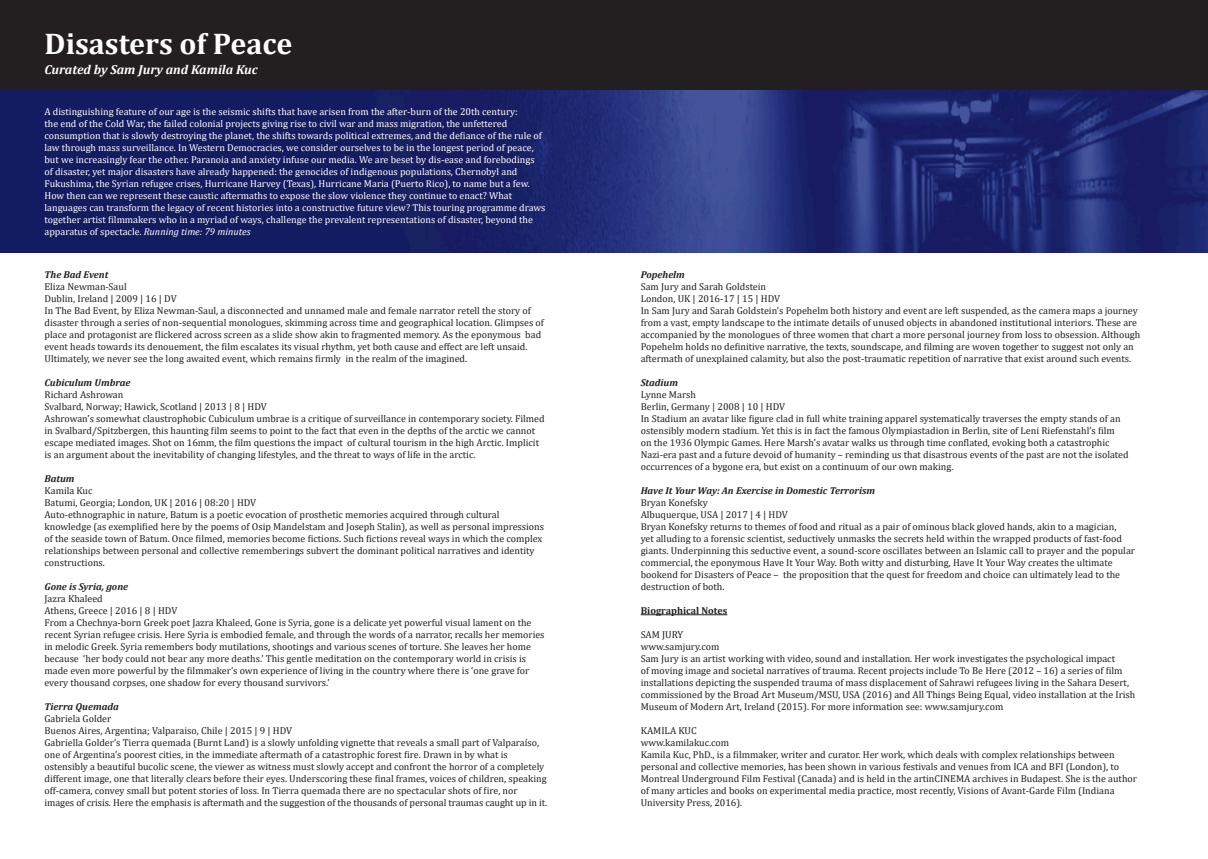
<style>
.page{position:relative;width:1208px;height:859px;background:#fff}
.page>*{position:absolute;margin:0;border:0;box-sizing:border-box;transform-origin:0 0}
.t1{font:700 30px "Cambria";color:#fff}
.t2{font:italic 700 13px "Cambria";color:#fff}
.t3{font:10px/12px "Cambria";color:#231f20}
.t4{font:10px/12px "Cambria";color:#fff}
.t5{font:italic 700 10px "Cambria";color:#231f20}
.t6{font:700 10px "Cambria";color:#231f20}
.s1{font-style:italic}
</style>
<div class="page">
<img style="left:0;top:90px;width:1208px;height:163px">
<div style="left:0;top:0;width:1208px;height:90px;background:#231f20"></div>
<hr style="left:640px;top:614px;width:87px;height:1px;background:#231f20">
<p class="t1" style="left:45px;top:22px;width:249px">Disasters of Peace</p>
<p class="t2" style="left:45px;top:60px;width:215px">Curated by Sam Jury and Kamila Kuc</p>
<p class="t4" style="left:45px;top:106px;width:502px">A distinguishing feature of our age is the seismic shifts that have arisen from the after-burn of the 20th century:<br>the end of the Cold War, the failed colonial projects giving rise to civil war and mass migration, the unfettered consumption that is slowly destroying the planet, the shifts towards political extremes, and the defiance of the rule of law through mass surveillance. In Western Democracies, we consider ourselves to be in the longest period of peace, but we increasingly fear the other. Paranoia and anxiety infuse our media. We are beset by dis-ease and forebodings of disaster, yet major disasters have already happened: the genocides of indigenous populations, Chernobyl and Fukushima, the Syrian refugee crises, Hurricane Harvey (Texas), Hurricane Maria (Puerto Rico), to name but a few.<br>How then can we represent these caustic aftermaths to expose the slow violence they continue to enact? What languages can transform the legacy of recent histories into a constructive future view? This touring programme draws together artist filmmakers who in a myriad of ways, challenge the prevalent representations of disaster, beyond the apparatus of spectacle. <span class="s1">Running time: 79 minutes</span></p>
<p class="t5" style="left:45px;top:268px;width:65px">The Bad Event</p>
<p class="t3" style="left:45px;top:281px;width:84px">Eliza Newman-Saul</p>
<p class="t3" style="left:45px;top:293px;width:134px">Dublin, Ireland | 2009 | 16 | DV</p>
<p class="t3" style="left:45px;top:305px;width:501px">In The Bad Event, by Eliza Newman-Saul, a disconnected and unnamed male and female narrator retell the story of disaster through a series of non-sequential monologues, skimming across time and geographical location. Glimpses of place and protagonist are flickered across screen as a slide show akin to fragmented memory. As the eponymous bad event heads towards its denouement, the film escalates its visual rhythm, yet both cause and effect are left unsaid.<br>Ultimately, we never see the long awaited event, which remains firmly in the realm of the imagined.</p>
<p class="t5" style="left:45px;top:376px;width:88px">Cubiculum Umbrae</p>
<p class="t3" style="left:45px;top:389px;width:80px">Richard Ashrowan</p>
<p class="t3" style="left:45px;top:401px;width:224px">Svalbard, Norway; Hawick, Scotland | 2013 | 8 | HDV</p>
<p class="t3" style="left:45px;top:413px;width:502px">Ashrowan’s somewhat claustrophobic Cubiculum umbrae is a critique of surveillance in contemporary society. Filmed in Svalbard/Spitzbergen, this haunting film seems to point to the fact that even in the depths of the arctic we cannot escape mediated images. Shot on 16mm, the film questions the impact of cultural tourism in the high Arctic. Implicit is an argument about the inevitability of changing lifestyles, and the threat to ways of life in the arctic.</p>
<p class="t5" style="left:45px;top:472px;width:32px">Batum</p>
<p class="t3" style="left:45px;top:485px;width:50px">Kamila Kuc</p>
<p class="t3" style="left:45px;top:497px;width:213px">Batumi, Georgia; London, UK | 2016 | 08:20 | HDV</p>
<p class="t3" style="left:45px;top:509px;width:501px">Auto-ethnographic in nature, Batum is a poetic evocation of prosthetic memories acquired through cultural knowledge (as exemplified here by the poems of Osip Mandelstam and Joseph Stalin), as well as personal impressions of the seaside town of Batum. Once filmed, memories become fictions. Such fictions reveal ways in which the complex relationships between personal and collective rememberings subvert the dominant political narratives and identity constructions.</p>
<p class="t5" style="left:45px;top:580px;width:85px">Gone is Syria, gone</p>
<p class="t3" style="left:45px;top:593px;width:60px">Jazra Khaleed</p>
<p class="t3" style="left:45px;top:605px;width:134px">Athens, Greece | 2016 | 8 | HDV</p>
<p class="t3" style="left:45px;top:617px;width:501px">From a Chechnya-born Greek poet Jazra Khaleed, Gone is Syria, gone is a delicate yet powerful visual lament on the recent Syrian refugee crisis. Here Syria is embodied female, and through the words of a narrator, recalls her memories in melodic Greek. Syria remembers body mutilations, shootings and various scenes of torture. She leaves her home because ‘her body could not bear any more deaths.’ This gentle meditation on the contemporary world in crisis is made even more powerful by the filmmaker’s own experience of living in the country where there is ‘one grave for every thousand corpses, one shadow for every thousand survivors.’</p>
<p class="t5" style="left:45px;top:700px;width:76px">Tierra Quemada</p>
<p class="t3" style="left:45px;top:713px;width:68px">Gabriela Golder</p>
<p class="t3" style="left:45px;top:725px;width:249px">Buenos Aires, Argentina; Valparaiso, Chile | 2015 | 9 | HDV</p>
<p class="t3" style="left:45px;top:737px;width:504px">Gabriella Golder’s Tierra quemada (Burnt Land) is a slowly unfolding vignette that reveals a small part of Valparaíso, one of Argentina’s poorest cities, in the immediate aftermath of a catastrophic forest fire. Drawn in by what is ostensibly a beautiful bucolic scene, the viewer as witness must slowly accept and confront the horror of a completely different image, one that literally clears before their eyes. Underscoring these final frames, voices of children, speaking off-camera, convey small but potent stories of loss. In Tierra quemada there are no spectacular shots of fire, nor images of crisis. Here the emphasis is aftermath and the suggestion of the thousands of personal traumas caught up in it.</p>
<p class="t5" style="left:640px;top:268px;width:46px">Popehelm</p>
<p class="t3" style="left:640px;top:281px;width:127px">Sam Jury and Sarah Goldstein</p>
<p class="t3" style="left:640px;top:293px;width:141px">London, UK | 2016-17 | 15 | HDV</p>
<p class="t3" style="left:640px;top:305px;width:501px">In Sam Jury and Sarah Goldstein’s Popehelm both history and event are left suspended, as the camera maps a journey from a vast, empty landscape to the intimate details of unused objects in abandoned institutional interiors. These are accompanied by the monologues of three women that chart a more personal journey from loss to obsession. Although Popehelm holds no definitive narrative, the texts, soundscape, and filming are woven together to suggest not only an aftermath of unexplained calamity, but also the post-traumatic repetition of narrative that exist around such events.</p>
<p class="t5" style="left:640px;top:376px;width:39px">Stadium</p>
<p class="t3" style="left:640px;top:389px;width:57px">Lynne Marsh</p>
<p class="t3" style="left:640px;top:401px;width:146px">Berlin, Germany | 2008 | 10 | HDV</p>
<p class="t3" style="left:640px;top:413px;width:489px">In Stadium an avatar like figure clad in full white training apparel systematically traverses the empty stands of an ostensibly modern stadium. Yet this is in fact the famous Olympiastadion in Berlin, site of Leni Riefenstahl’s film<br>on the 1936 Olympic Games. Here Marsh’s avatar walks us through time conflated, evoking both a catastrophic Nazi-era past and a future devoid of humanity – reminding us that disastrous events of the past are not the isolated occurrences of a bygone era, but exist on a continuum of our own making.</p>
<p class="t5" style="left:640px;top:484px;width:236px">Have It Your Way: An Exercise in Domestic Terrorism</p>
<p class="t3" style="left:640px;top:497px;width:69px">Bryan Konefsky</p>
<p class="t3" style="left:640px;top:509px;width:149px">Albuquerque, USA | 2017 | 4 | HDV</p>
<p class="t3" style="left:640px;top:521px;width:496px">Bryan Konefsky returns to themes of food and ritual as a pair of ominous black gloved hands, akin to a magician,<br>yet alluding to a forensic scientist, seductively unmasks the secrets held within the wrapped products of fast-food giants. Underpinning this seductive event, a sound-score oscillates between an Islamic call to prayer and the popular commercial, the eponymous Have It Your Way. Both witty and disturbing, Have It Your Way creates the ultimate bookend for Disasters of Peace – the proposition that the quest for freedom and choice can ultimately lead to the destruction of both.</p>
<p class="t6" style="left:640px;top:604px;width:88px">Biographical Notes</p>
<p class="t3" style="left:640px;top:629px;width:44px">SAM JURY</p>
<p class="t3" style="left:640px;top:641px;width:80px">www.samjury.com</p>
<p class="t3" style="left:640px;top:653px;width:496px">Sam Jury is an artist working with video, sound and installation. Her work investigates the psychological impact<br>of moving image and societal narratives of trauma. Recent projects include To Be Here (2012 – 16) a series of film installations depicting the suspended trauma of mass displacement of Sahrawi refugees living in the Sahara Desert, commissioned by the Broad Art Museum/MSU, USA (2016) and All Things Being Equal, video installation at the Irish Museum of Modern Art, Ireland (2015). For more information see: www.samjury.com</p>
<p class="t3" style="left:640px;top:725px;width:57px">KAMILA KUC</p>
<p class="t3" style="left:640px;top:737px;width:90px">www.kamilakuc.com</p>
<p class="t3" style="left:640px;top:749px;width:498px">Kamila Kuc, PhD., is a filmmaker, writer and curator. Her work, which deals with complex relationships between personal and collective memories, has been shown in various festivals and venues from ICA and BFI (London), to Montreal Underground Film Festival (Canada) and is held in the artinCINEMA archives in Budapest. She is the author of many articles and books on experimental media practice, most recently, Visions of Avant-Garde Film (Indiana University Press, 2016).</p>
</div>
